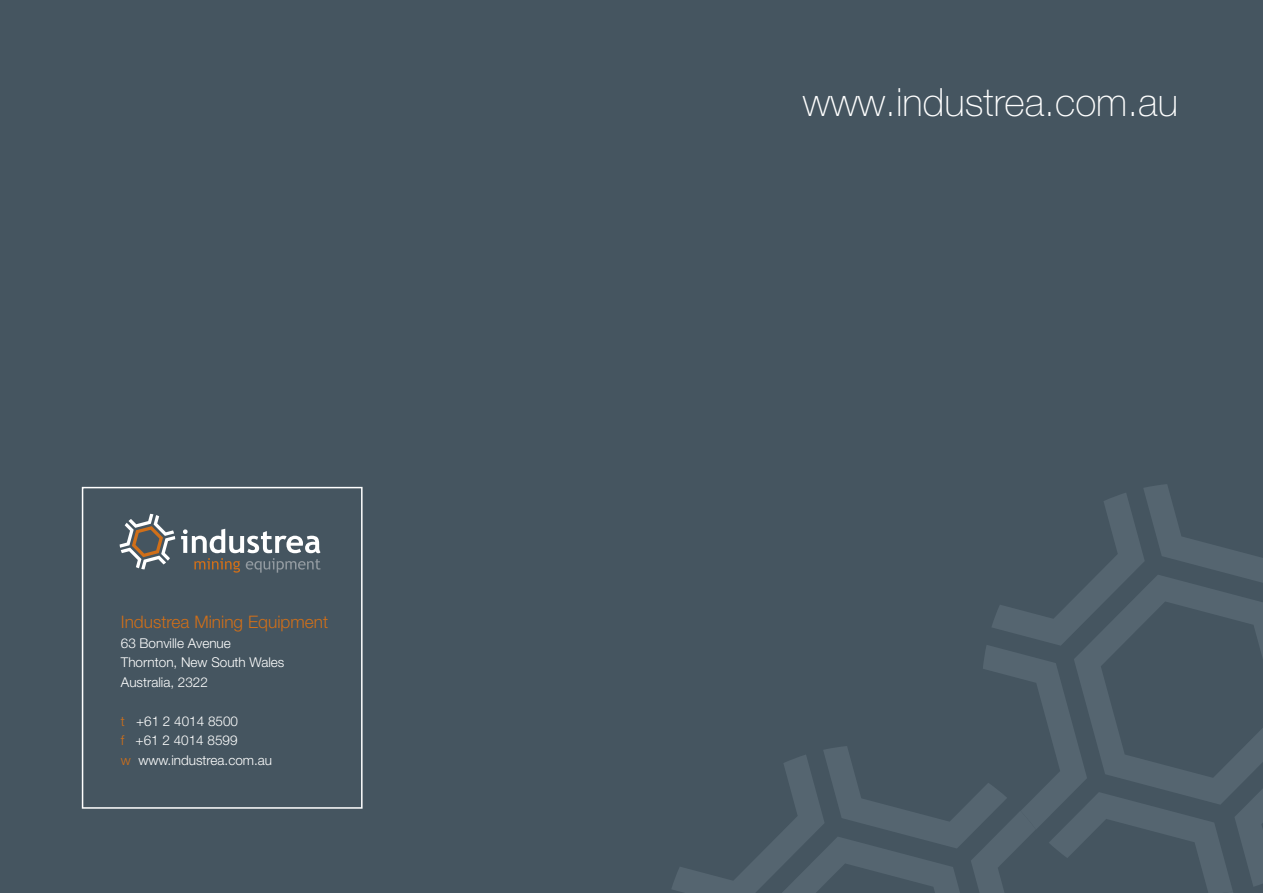
<style>
.page{position:relative;width:1263px;height:893px;background:#455560}
.page>*{position:absolute;margin:0;border:0;box-sizing:border-box;transform-origin:0 0}
.t1{font:100 39px "Helvetica Neue";color:#fff}
.t2{font:300 17.25px "Helvetica Neue";color:#d06f19}
.t3{font:300 13.5px/19.5px "Helvetica Neue";color:#fff}
.s1{color:#d06f19}
</style>
<div class="page">
<svg style="left:672px;top:484px;width:591px;height:409px"></svg>
<svg style="left:82px;top:487px;width:281px;height:322px"></svg>
<svg style="left:120px;top:514px;width:55px;height:55px"></svg>
<svg style="left:181px;top:529px;width:139px;height:44px"></svg>
<p class="t2" style="left:121px;top:616px;width:209px">Industrea Mining Equipment</p>
<p class="t3" style="left:121px;top:635px;width:165px">63 Bonville Avenue<br>Thornton, New South Wales<br>Australia, 2322</p>
<p class="t3" style="left:121px;top:713px;width:153px"><span class="s1">t</span> +61 2 4014 8500<br><span class="s1">f</span> +61 2 4014 8599<br><span class="s1">w</span> www.industrea.com.au</p>
<h1 class="t1" style="left:803px;top:88px;width:377px">www.industrea.com.au</h1>
</div>
